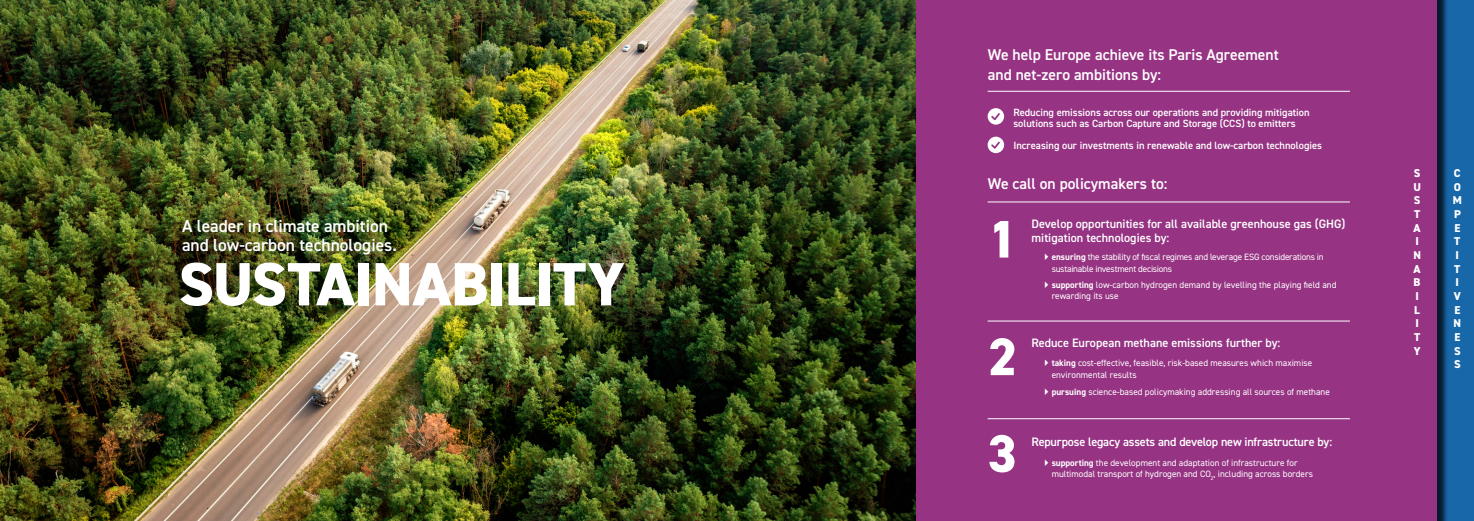
<style>
.page{position:relative;width:1474px;height:521px;background:#fff}
.page>*{position:absolute;margin:0;border:0;box-sizing:border-box;transform-origin:0 0}
.t1{font:800 61.25px "DIN2014";letter-spacing:-.015em;color:#fff}
.t2{font:800 53.02px/96.8px "DIN2014";color:#fff}
.t3{font:600 17.5px/19.2px "DIN2014";color:#fff}
.t4{font:600 15.66px/19.9px "DIN2014";color:#fff}
.t5{font:600 12.25px/13.1px "DIN2014";color:#fff}
.t6{font:800 11.38px/13.7px "DIN2014";color:#fff}
.t7{font:600 10.5px/11.4px "DIN2014";color:#fff}
.t8{font:9.19px/11.4px "DIN2014";color:#fff}
.t9{font:9.19px/11.4px "DIN2014";letter-spacing:-.025em;color:#fff}
.s1{font-family:"EC Square Sans Pro"}
.s2{font-weight:700}
</style>
<div class="page">
<svg style="left:1437px;top:0;width:36px;height:521px;background:#13548a"></svg>
<div style="left:904px;top:0;width:533px;height:521px;background:#963383"></div>
<img style="left:0;top:0;width:915px;height:521px">
<hr style="left:987px;top:321px;width:362px;height:1px;background:#fff">
<hr style="left:987px;top:201px;width:362px;height:1px;background:#fff">
<hr style="left:987px;top:91px;width:362px;height:1px;background:#fff">
<hr style="left:987px;top:418px;width:362px;height:1px;background:#fff">
<svg style="left:987px;top:108px;width:17px;height:17px"></svg>
<svg style="left:987px;top:137px;width:17px;height:16px"></svg>
<h3 class="t3" style="left:182px;top:216px;width:216px">A leader in climate ambition and low-carbon technologies.</h3>
<h1 class="t1" style="left:178px;top:243px;width:447px">SUSTAINABILITY</h1>
<h3 class="t4" style="left:987px;top:44px;width:292px">We help Europe achieve its Paris Agreement and net-zero ambitions by:</h3>
<p class="t7" style="left:1013px;top:106px;width:298px">Reducing emissions across our operations and providing mitigation solutions such as Carbon Capture and Storage (CCS) to emitters</p>
<p class="t7" style="left:1013px;top:139px;width:310px">Increasing our investments in renewable and low-carbon technologies</p>
<h3 class="t4" style="left:987px;top:173px;width:181px">We call on policymakers to:</h3>
<h2 class="t2" style="left:987px;top:191px;width:31px">1</h2>
<h3 class="t5" style="left:1031px;top:217px;width:315px">Develop opportunities for all available greenhouse gas (GHG) mitigation technologies by:</h3>
<p class="t9" style="left:1051px;top:251px;width:273px;text-indent:-8px"><span class="s1">▶</span> <span class="s2">ensuring</span> the stability of fiscal regimes and leverage ESG considerations in sustainable investment decisions</p>
<p class="t8" style="left:1051px;top:279px;width:286px;text-indent:-8px"><span class="s1">▶</span> <span class="s2">supporting</span> low-carbon hydrogen demand by levelling the playing field and rewarding its use</p>
<h2 class="t2" style="left:987px;top:308px;width:31px">2<br>3</h2>
<h3 class="t5" style="left:1031px;top:336px;width:250px">Reduce European methane emissions further by:</h3>
<p class="t8" style="left:1051px;top:357px;width:262px;text-indent:-8px"><span class="s1">▶</span> <span class="s2">taking</span> cost-effective, feasible, risk-based measures which maximise environmental results</p>
<p class="t8" style="left:1043px;top:386px;width:287px"><span class="s1">▶</span> <span class="s2">pursuing</span> science-based policymaking addressing all sources of methane</p>
<h3 class="t5" style="left:1031px;top:435px;width:302px">Repurpose legacy assets and develop new infrastructure by:</h3>
<p class="t8" style="left:1051px;top:457px;width:263px;text-indent:-8px"><span class="s1">▶</span> <span class="s2">supporting</span> the development and adaptation of infrastructure for multimodal transport of hydrogen and CO<sub>2</sub>, including across borders</p>
<p class="t6" style="left:1413px;top:166px;width:9px">S<br>U<br>S<br>T<br>A<br>I<br>N<br>A<br>B<br>I<br>L<br>I<br>T<br>Y</p>
<p class="t6" style="left:1452px;top:166px;width:11px">C<br>O<br>M<br>P<br>E<br>T<br>I<br>T<br>I<br>V<br>E<br>N<br>E<br>S<br>S</p>
</div>
